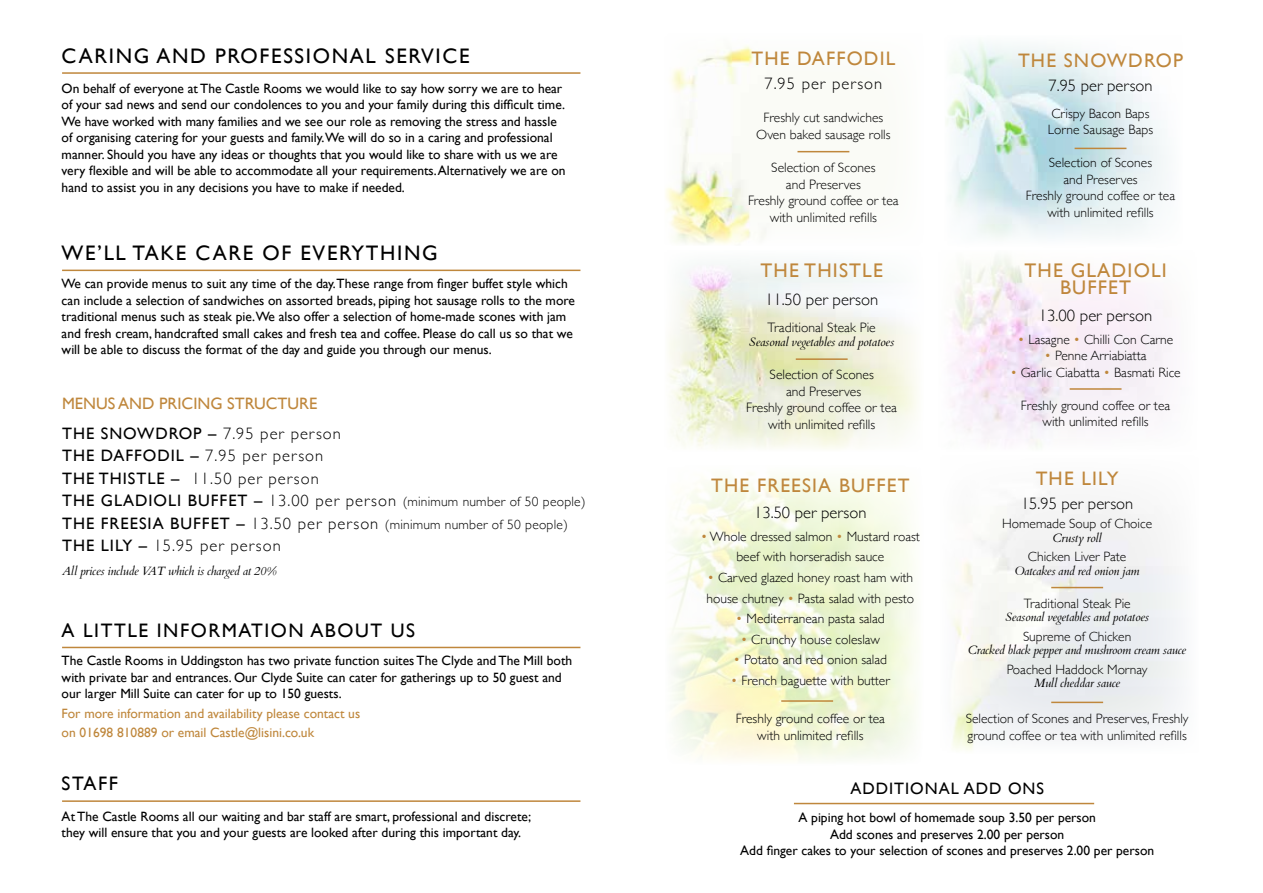
<style>
.page{position:relative;width:1263px;height:893px;background:#fff}
.page>*{position:absolute;margin:0;border:0;box-sizing:border-box;transform-origin:0 0}
.t1{font:21px "Gill Sans";letter-spacing:.08em;color:#000}
.t2{font:19.65px/16.6px "Gill Sans";letter-spacing:.06em;color:#bf873c;text-align:center}
.t3{font:19.5px "Gill Sans";letter-spacing:.06em;color:#bf873c}
.t4{font:19.5px "Gill Sans";letter-spacing:.08em;color:#000}
.t5{font:300 16.65px "Gill Sans";color:#000}
.t6{font:300 16.5px/22.5px "Gill Sans";letter-spacing:.06em;color:#000}
.t7{font:16.5px/30px "Gill Sans";color:#bf873c}
.t8{font:300 16.5px "Gill Sans";color:#000}
.t9{font:16.5px "Gill Sans";letter-spacing:.06em;color:#000}
.t10{font:300 13.65px/16.6px "Gill Sans";color:#000;text-align:center}
.t11{font:13.5px/16.5px "Gill Sans";color:#000}
.t12{font:300 13.5px/16.5px "Gill Sans";color:#000;text-align:center}
.t13{font:300 13.5px/22.5px "Gill Sans";letter-spacing:.02em;color:#000}
.t14{font:13.5px/19.5px "Gill Sans";color:#bf873c}
.t15{font:italic 12.15px "Cardo";letter-spacing:-.02em;color:#000}
.t16{font:italic 12px "Cardo";letter-spacing:-.02em;color:#000}
.s1{color:#000}
.s2{font-weight:300;color:#000}
.s3{font-weight:400}
.s4{font-weight:400;font-size:16.5px}
.s5{font-size:16.5px}
.s6{color:#bf873c}
</style>
<div class="page">
<hr style="left:62px;top:72px;width:518px;height:2px;background:#bf873c">
<hr style="left:62px;top:270px;width:518px;height:1px;background:#bf873c">
<hr style="left:62px;top:647px;width:518px;height:1px;background:#bf873c">
<hr style="left:62px;top:800px;width:518px;height:2px;background:#bf873c">
<img style="left:672px;top:475px;width:245px;height:286px">
<img style="left:946px;top:42px;width:220px;height:196px">
<hr style="left:1074px;top:148px;width:52px;height:1px;background:#bf873c">
<img style="left:668px;top:264px;width:249px;height:185px">
<img style="left:950px;top:256px;width:221px;height:191px">
<hr style="left:796px;top:358px;width:52px;height:2px;background:#bf873c">
<hr style="left:1070px;top:388px;width:51px;height:2px;background:#bf873c">
<img style="left:666px;top:45px;width:184px;height:200px">
<hr style="left:797px;top:151px;width:52px;height:1px;background:#bf873c">
<hr style="left:1051px;top:702px;width:52px;height:1px;background:#bf873c">
<hr style="left:781px;top:700px;width:52px;height:2px;background:#bf873c">
<hr style="left:1051px;top:587px;width:52px;height:1px;background:#bf873c">
<hr style="left:794px;top:803px;width:300px;height:1px;background:#bf873c">
<h1 class="t1" style="left:62px;top:43px;width:409px">CARING AND PROFESSIONAL SERVICE</h1>
<p class="t11" style="left:62px;top:80px;width:505px">On behalf of everyone at The Castle Rooms we would like to say how sorry we are to hear of your sad news and send our condolences to you and your family during this difficult time.<br>We have worked with many families and we see our role as removing the stress and hassle of organising catering for your guests and family.We will do so in a caring and professional manner. Should you have any ideas or thoughts that you would like to share with us we are very flexible and will be able to accommodate all your requirements. Alternatively we are on hand to assist you in any decisions you have to make if needed.</p>
<h1 class="t1" style="left:62px;top:240px;width:378px">WE’LL TAKE CARE OF EVERYTHING</h1>
<p class="t11" style="left:62px;top:276px;width:515px">We can provide menus to suit any time of the day.These range from finger buffet style which can include a selection of sandwiches on assorted breads, piping hot sausage rolls to the more traditional menus such as steak pie.We also offer a selection of home-made scones with jam and fresh cream, handcrafted small cakes and fresh tea and coffee. Please do call us so that we will be able to discuss the format of the day and guide you through our menus.</p>
<p class="t7" style="left:62px;top:388px;width:280px">MENUS AND PRICING STRUCTURE<br><span class="s1">THE SNOWDROP –</span> <span class="s2">7.95 per person</span></p>
<p class="t6" style="left:62px;top:444px;width:263px"><span class="s3">THE DAFFODIL –</span> 7.95 per person<br><span class="s3">THE THISTLE –</span> 11.50 per person</p>
<p class="t13" style="left:62px;top:490px;width:525px"><span class="s4">THE GLADIOLI BUFFET –</span> <span class="s5">13.00 per person</span> (minimum number of 50 people)<br><span class="s4">THE FREESIA BUFFET –</span> <span class="s5">13.50 per person</span> (minimum number of 50 people)</p>
<p class="t6" style="left:62px;top:534px;width:220px"><span class="s3">THE LILY –</span> 15.95 per person</p>
<p class="t16" style="left:62px;top:564px;width:216px">All prices include VAT which is charged at 20%</p>
<h3 class="t4" style="left:62px;top:619px;width:355px">A LITTLE INFORMATION ABOUT US</h3>
<p class="t11" style="left:62px;top:652px;width:512px">The Castle Rooms in Uddingston has two private function suites The Clyde and The Mill both with private bar and entrances. Our Clyde Suite can cater for gatherings up to 50 guest and our larger Mill Suite can cater for up to 150 guests.</p>
<p class="t14" style="left:62px;top:703px;width:300px">For more information and availability please contact us on 01698 810889 or email Castle@lisini.co.uk</p>
<h3 class="t4" style="left:62px;top:772px;width:58px">STAFF</h3>
<p class="t11" style="left:62px;top:808px;width:471px">At The Castle Rooms all our waiting and bar staff are smart, professional and discrete; they will ensure that you and your guests are looked after during this important day.</p>
<h3 class="t3" style="left:751px;top:47px;width:145px">THE DAFFODIL</h3>
<p class="t6" style="left:764px;top:72px;width:119px">7.95 per person</p>
<p class="t12" style="left:756px;top:109px;width:136px">Freshly cut sandwiches<br>Oven baked sausage rolls</p>
<p class="t10" style="left:748px;top:159px;width:152px">Selection of Scones<br>and Preserves<br>Freshly ground coffee or tea with unlimited refills</p>
<h2 class="t2" style="left:760px;top:262px;width:124px">THE THISTLE</h2>
<p class="t5" style="left:765px;top:286px;width:115px">11.50 per person</p>
<p class="t10" style="left:768px;top:318px;width:110px">Traditional Steak Pie</p>
<p class="t15" style="left:749px;top:334px;width:146px">Seasonal vegetables and potatoes</p>
<p class="t10" style="left:746px;top:365px;width:152px">Selection of Scones<br>and Preserves<br>Freshly ground coffee or tea with unlimited refills</p>
<h3 class="t3" style="left:711px;top:474px;width:200px">THE FREESIA BUFFET</h3>
<p class="t8" style="left:754px;top:499px;width:114px">13.50 per person</p>
<p class="t12" style="left:701px;top:526px;width:221px;line-height:20.5px"><span class="s6">•</span> Whole dressed salmon <span class="s6">•</span> Mustard roast beef with horseradish sauce</p>
<p class="t12" style="left:706px;top:567px;width:209px;line-height:20.5px;text-align:left"><span class="s6">•</span> Carved glazed honey roast ham with house chutney <span class="s6">•</span> Pasta salad with pesto</p>
<p class="t12" style="left:736px;top:610px;width:150px"><span class="s6">•</span> Mediterranean pasta salad</p>
<p class="t12" style="left:741px;top:630px;width:141px"><span class="s6">•</span> Crunchy house coleslaw</p>
<p class="t12" style="left:734px;top:651px;width:155px"><span class="s6">•</span> Potato and red onion salad</p>
<p class="t12" style="left:731px;top:671px;width:160px"><span class="s6">•</span> French baguette with butter</p>
<p class="t12" style="left:736px;top:709px;width:151px;line-height:17.5px">Freshly ground coffee or tea with unlimited refills</p>
<h3 class="t3" style="left:1018px;top:49px;width:167px">THE SNOWDROP</h3>
<p class="t8" style="left:1048px;top:72px;width:105px">7.95 per person</p>
<p class="t12" style="left:1048px;top:104px;width:107px;text-align:left">Crispy Bacon Baps<br>Lorne Sausage Baps</p>
<p class="t12" style="left:1026px;top:154px;width:151px">Selection of Scones<br>and Preserves<br>Freshly ground coffee or tea with unlimited refills</p>
<h2 class="t2" style="left:1024px;top:262px;width:144px">THE GLADIOLI<br>BUFFET</h2>
<p class="t5" style="left:1039px;top:303px;width:115px">13.00 per person</p>
<p class="t12" style="left:1018px;top:330px;width:157px"><span class="s6">•</span> Lasagne <span class="s6">•</span> Chilli Con Carne</p>
<p class="t12" style="left:1045px;top:347px;width:103px"><span class="s6">•</span> Penne Arriabiatta</p>
<p class="t12" style="left:1010px;top:363px;width:172px"><span class="s6">•</span> Garlic Ciabatta <span class="s6">•</span> Basmati Rice</p>
<p class="t12" style="left:1021px;top:396px;width:151px">Freshly ground coffee or tea with unlimited refills</p>
<h3 class="t3" style="left:1036px;top:467px;width:84px">THE LILY</h3>
<p class="t8" style="left:1021px;top:490px;width:114px">15.95 per person</p>
<p class="t12" style="left:1002px;top:515px;width:152px">Homemade Soup of Choice</p>
<p class="t16" style="left:1053px;top:531px;width:50px">Crusty roll</p>
<p class="t12" style="left:1028px;top:548px;width:100px">Chicken Liver Pate</p>
<p class="t16" style="left:1015px;top:564px;width:126px">Oatcakes and red onion jam</p>
<p class="t12" style="left:1024px;top:595px;width:109px">Traditional Steak Pie</p>
<p class="t16" style="left:1005px;top:610px;width:145px">Seasonal vegetables and potatoes</p>
<p class="t12" style="left:1023px;top:628px;width:110px">Supreme of Chicken</p>
<p class="t16" style="left:968px;top:643px;width:219px">Cracked black pepper and mushroom cream sauce</p>
<p class="t12" style="left:1007px;top:661px;width:142px">Poached Haddock Mornay</p>
<p class="t16" style="left:1034px;top:676px;width:87px">Mull cheddar sauce</p>
<p class="t12" style="left:966px;top:710px;width:224px;text-align:left">Selection of Scones and Preserves, Freshly ground coffee or tea with unlimited refills</p>
<p class="t9" style="left:850px;top:778px;width:195px">ADDITIONAL ADD ONS</p>
<p class="t11" style="left:740px;top:809px;width:415px;text-align:center">A piping hot bowl of homemade soup 3.50 per person<br>Add scones and preserves 2.00 per person<br>Add finger cakes to your selection of scones and preserves 2.00 per person</p>
</div>
